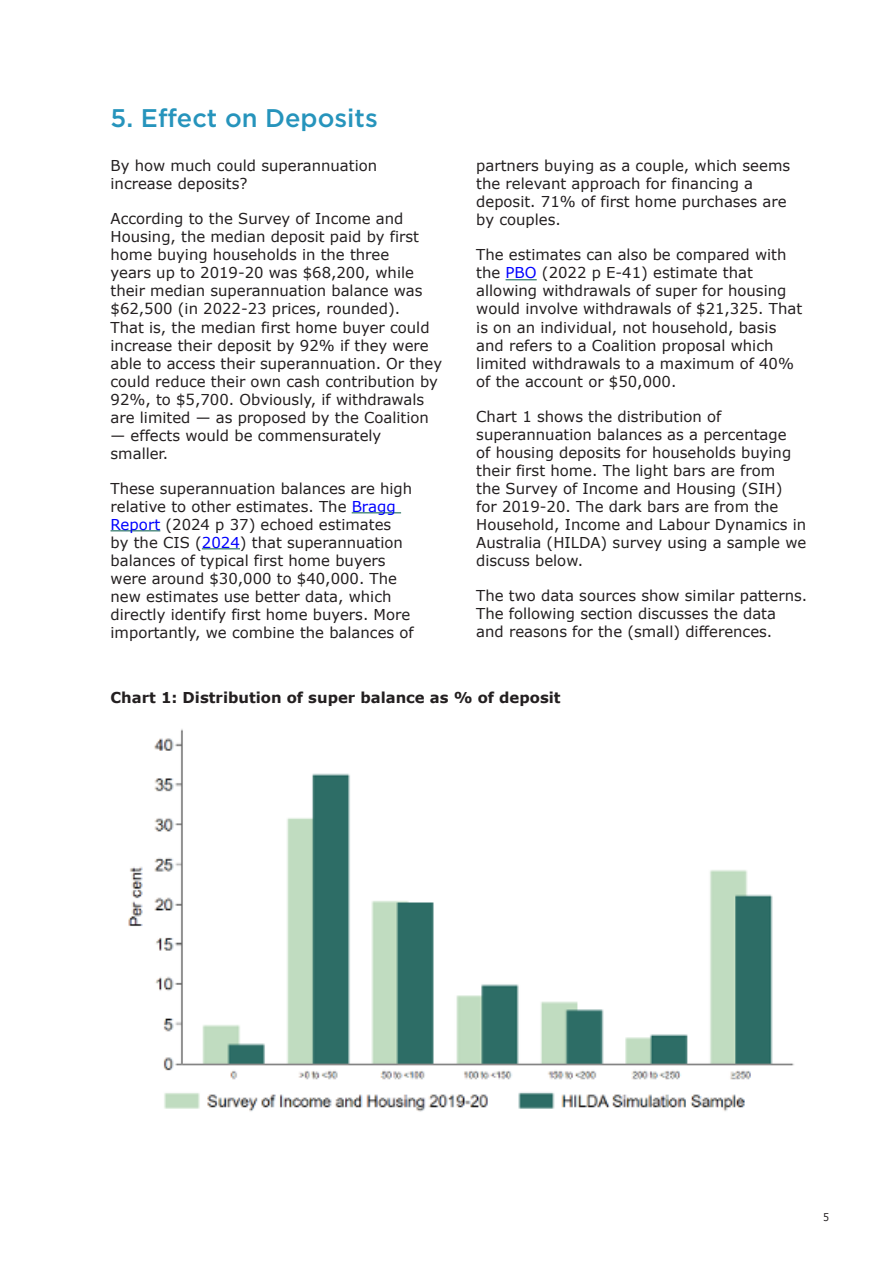
<style>
.page{position:relative;width:893px;height:1263px;background:#fff}
.page>*{position:absolute;margin:0;border:0;box-sizing:border-box;transform-origin:0 0}
._01_Heading{font:500 25.5px "Gotham";color:#2694bc}
._02_Text{font:15px/18px "Verdana";color:#231f20}
._02_Text-2{font:700 15px "Verdana";color:#231f20}
.t1{font:10.5px "Verdana";color:#231f20;scale:.9 1}
.s1{color:#00f}
</style>
<div class="page">
<hr style="left:352px;top:512px;width:49px;height:1px;background:#005a48">
<hr style="left:111px;top:530px;width:49px;height:1px;background:#005a48">
<hr style="left:202px;top:548px;width:38px;height:1px;background:#005a48">
<hr style="left:506px;top:279px;width:31px;height:1px;background:#005a48">
<img style="left:128px;top:729px;width:666px;height:383px">
<p class="_01_Heading" style="left:111px;top:101px;width:269px">5. Effect on Deposits</p>
<p class="_02_Text" style="left:111px;top:157px;width:268px">By how much could superannuation increase deposits?</p>
<p class="_02_Text" style="left:111px;top:210px;width:333px">According to the Survey of Income and Housing, the median deposit paid by first home buying households in the three<br>years up to 2019-20 was $68,200, while their median superannuation balance was $62,500 (in 2022-23 prices, rounded).<br>That is, the median first home buyer could increase their deposit by 92% if they were able to access their superannuation. Or they could reduce their own cash contribution by 92%, to $5,700. Obviously, if withdrawals are limited — as proposed by the Coalition</p>
<p class="_02_Text" style="left:111px;top:426px;width:272px">— effects would be commensurately smaller.</p>
<p class="_02_Text" style="left:111px;top:479px;width:305px">These superannuation balances are high relative to other estimates. The <span class="s1">Bragg Report</span> (2024 p 37) echoed estimates<br>by the CIS (<span class="s1">2024</span>) that superannuation balances of typical first home buyers were around $30,000 to $40,000. The new estimates use better data, which directly identify first home buyers. More importantly, we combine the balances of</p>
<p class="_02_Text" style="left:476px;top:157px;width:315px">partners buying as a couple, which seems the relevant approach for financing a deposit. 71% of first home purchases are by couples.</p>
<p class="_02_Text" style="left:476px;top:246px;width:327px">The estimates can also be compared with the <span class="s1">PBO</span> (2022 p E-41) estimate that allowing withdrawals of super for housing would involve withdrawals of $21,325. That is on an individual, not household, basis and refers to a Coalition proposal which limited withdrawals to a maximum of 40% of the account or $50,000.</p>
<p class="_02_Text" style="left:476px;top:407px;width:332px">Chart 1 shows the distribution of superannuation balances as a percentage<br>of housing deposits for households buying their first home. The light bars are from<br>the Survey of Income and Housing (SIH) for 2019-20. The dark bars are from the Household, Income and Labour Dynamics in Australia (HILDA) survey using a sample we discuss below.</p>
<p class="_02_Text" style="left:476px;top:586px;width:333px">The two data sources show similar patterns.<br>The following section discusses the data<br>and reasons for the (small) differences.</p>
<p class="_02_Text-2" style="left:111px;top:687px;width:452px">Chart 1: Distribution of super balance as % of deposit</p>
<p class="t1" style="left:823px;top:1210px;width:8px">5</p>
</div>
